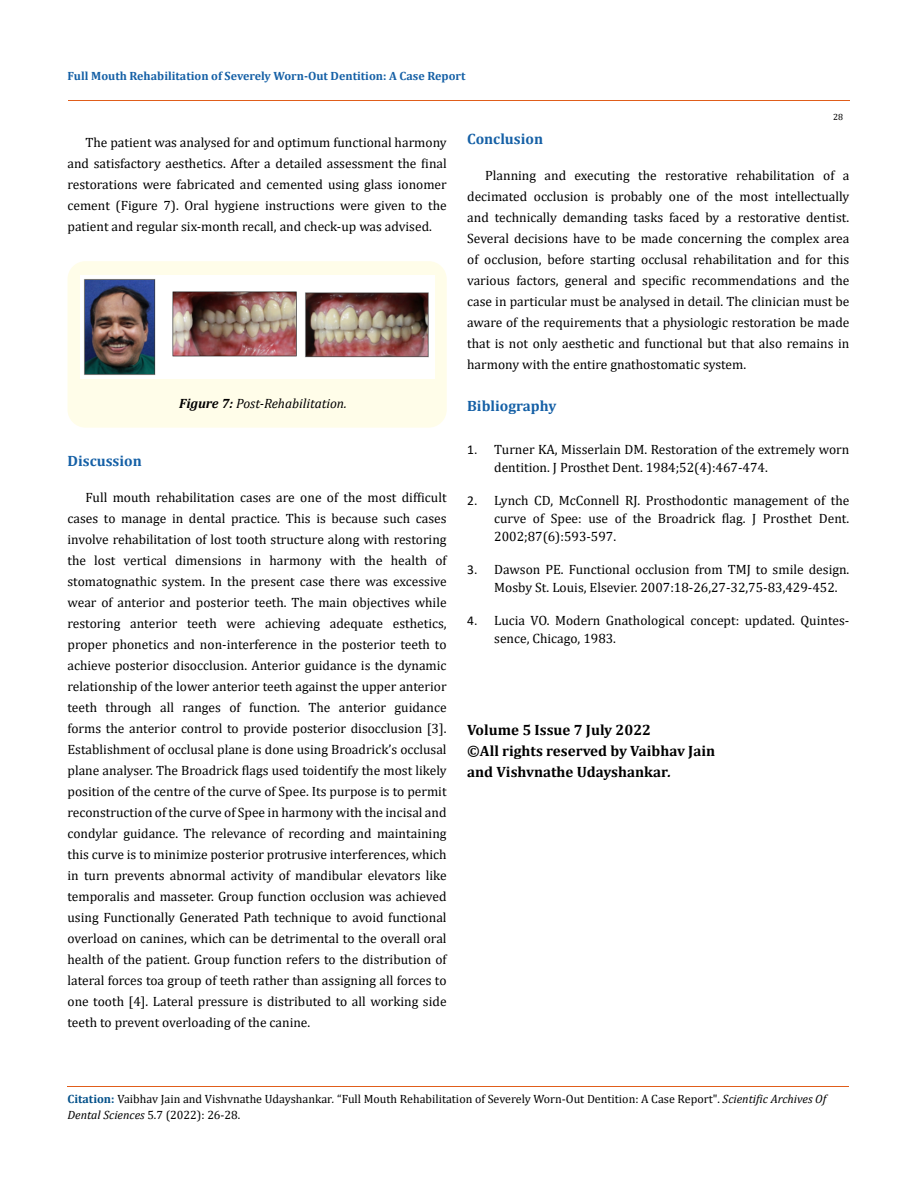
<style>
.page{position:relative;width:917px;height:1188px;background:#fff}
.page>*{position:absolute;margin:0;border:0;box-sizing:border-box;transform-origin:0 0}
.t1{font:700 15px/21px "Cambria";color:#000}
.t2{font:700 15px "Cambria";color:#1560a6}
.t3{font:13.5px/21px "Cambria";color:#000;text-align:justify}
.t4{font:italic 13.5px "Cambria";color:#000}
.t5{font:12px/16.5px "Cambria";color:#000}
.t6{font:700 12px "Cambria";color:#1560a6}
.t7{font:9px "Cambria";color:#000}
.s1{font-weight:700}
.s2{font-family:"Calibri"}
.s3{font-style:italic}
.s4{font-weight:700;color:#035089}
</style>
<div class="page">
<hr style="left:68px;top:101px;width:781px;height:1px;background:#e05d1a">
<div style="left:67px;top:261px;width:380px;height:167px;background:#fffde9;border-radius:18px"></div>
<img style="left:80px;top:275px;width:354px;height:104px">
<hr style="left:67px;top:1087px;width:782px;height:1px;background:#e05d1a">
<p class="t6" style="left:68px;top:68px;width:399px">Full Mouth Rehabilitation of Severely Worn-Out Dentition: A Case Report</p>
<p class="t7" style="left:833px;top:112px;width:11px">28</p>
<p class="t3" style="left:67px;top:131px;width:381px;text-indent:18px">The patient was analysed for and optimum functional harmony and satisfactory aesthetics. After a detailed assessment the final restorations were fabricated and cemented using glass ionomer cement (Figure 7). Oral hygiene instructions were given to the patient and regular six-month recall, and check-up was advised.</p>
<p class="t4" style="left:179px;top:394px;width:169px"><span class="s1">Figure 7:</span> Post-Rehabilitation.</p>
<p class="t2" style="left:67px;top:451px;width:76px">Discussion</p>
<p class="t3" style="left:67px;top:487px;width:380px;text-indent:18px">Full mouth rehabilitation cases are one of the most difficult cases to manage in dental practice. This is because such cases involve rehabilitation of lost tooth structure along with restoring the lost vertical dimensions in harmony with the health of stomatognathic system. In the present case there was excessive wear of anterior and posterior teeth. The main objectives while restoring anterior teeth were achieving adequate esthetics, proper phonetics and non-interference in the posterior teeth to achieve posterior disocclusion. Anterior guidance is the dynamic relationship of the lower anterior teeth against the upper anterior teeth through all ranges of function. The anterior guidance forms the anterior control to provide posterior disocclusion [3].<br>Establishment of occlusal plane is done using Broadrick’s occlusal plane analyser. The Broadrick flags used toidentify the most likely position of the centre of the curve of Spee. Its purpose is to permit reconstruction of the curve of Spee in harmony with the incisal and condylar guidance. The relevance of recording and maintaining this curve is to minimize posterior protrusive interferences, which in turn prevents abnormal activity of mandibular elevators like temporalis and masseter. Group function occlusion was achieved using Functionally Generated Path technique to avoid functional overload on canines, which can be detrimental to the overall oral health of the patient. Group function refers to the distribution of lateral forces toa group of teeth rather than assigning all forces to one tooth [4]. Lateral pressure is distributed to all working side teeth to prevent overloading of the canine.</p>
<p class="t2" style="left:467px;top:128px;width:77px">Conclusion</p>
<p class="t3" style="left:467px;top:165px;width:384px;text-indent:18px">Planning and executing the restorative rehabilitation of a decimated occlusion is probably one of the most intellectually and technically demanding tasks faced by a restorative dentist.<br>Several decisions have to be made concerning the complex area of occlusion, before starting occlusal rehabilitation and for this various factors, general and specific recommendations and the case in particular must be analysed in detail. The clinician must be aware of the requirements that a physiologic restoration be made that is not only aesthetic and functional but that also remains in harmony with the entire gnathostomatic system.</p>
<p class="t2" style="left:467px;top:396px;width:91px">Bibliography</p>
<p class="t3" style="left:494px;top:441px;width:357px;line-height:18px;text-indent:-27px"><span class="s2">1.</span> Turner KA, Misserlain DM. Restoration of the extremely worn dentition. J Prosthet Dent. 1984;52(4):467-474.</p>
<p class="t3" style="left:494px;top:492px;width:357px;line-height:18px;text-indent:-27px"><span class="s2">2.</span> Lynch CD, McConnell RJ. Prosthodontic management of the curve of Spee: use of the Broadrick flag. J Prosthet Dent.<br>2002;87(6):593-597.</p>
<p class="t3" style="left:494px;top:561px;width:357px;line-height:18px;text-indent:-27px"><span class="s2">3.</span> Dawson PE. Functional occlusion from TMJ to smile design.<br>Mosby St. Louis, Elsevier. 2007:18-26,27-32,75-83,429-452.</p>
<p class="t3" style="left:494px;top:612px;width:357px;line-height:18px;text-indent:-27px"><span class="s2">4.</span> Lucia VO. Modern Gnathological concept: updated. Quintes&shy;sence, Chicago, 1983.</p>
<p class="t1" style="left:467px;top:718px;width:249px">Volume 5 Issue 7 July 2022<br>©All rights reserved by Vaibhav Jain and Vishvnathe Udayshankar<span class="s3">.</span></p>
<p class="t5" style="left:67px;top:1090px;width:760px"><span class="s4">Citation:</span> Vaibhav Jain and Vishvnathe Udayshankar<span class="s3">.</span> “Full Mouth Rehabilitation of Severely Worn-Out Dentition: A Case Report". <span class="s3">Scientific Archives Of<br>Dental Sciences</span> 5.7 (2022): 26-28.</p>
</div>
